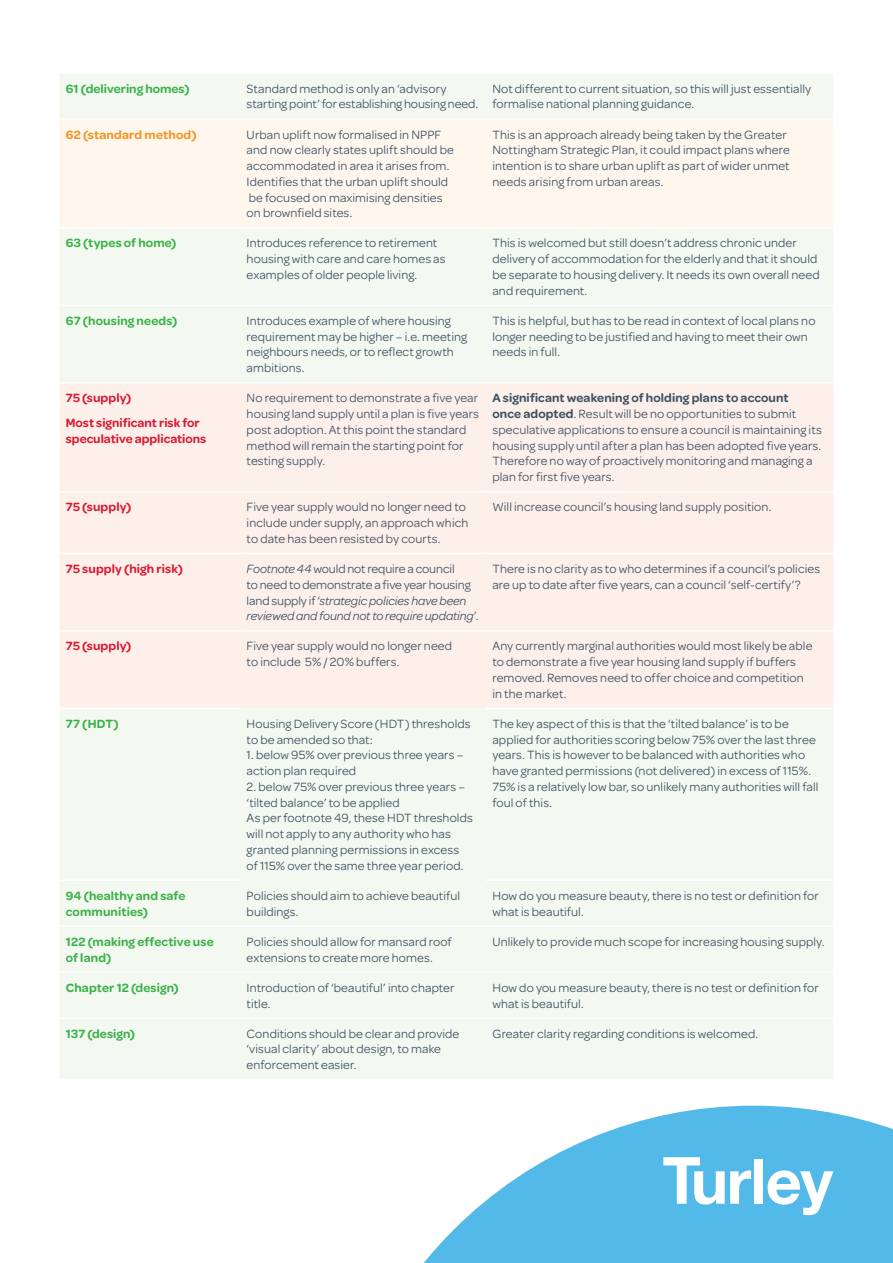
<style>
.page{position:relative;width:893px;height:1263px;background:#fff}
.page>*{position:absolute;margin:0;border:0;box-sizing:border-box;transform-origin:0 0}
.t1{font:12.75px/15.8px "Omnes";letter-spacing:.01em;color:#3f5262}
.t2{font:600 12.75px/15.8px "Omnes";letter-spacing:.01em;color:#3cb14a}
.t3{font:600 12.75px/15.8px "Omnes";color:#da1a32}
.t4{font:600 12.75px "Omnes";letter-spacing:.015em;color:#f7921e}
.s1{font-weight:600}
.s2{font-style:italic}
</style>
<div class="page">
<svg style="left:424px;top:1106px;width:469px;height:157px;fill:#52b9e9"></svg>
<div style="left:60px;top:74px;width:773px;height:1005px;background:#f3f9f1"></div>
<div style="left:60px;top:120px;width:773px;height:107px;background:#fff7ee"></div>
<div style="left:60px;top:384px;width:773px;height:324px;background:#fdf0eb"></div>
<hr style="left:60px;top:118px;width:180px;height:2px;background:#fff">
<hr style="left:240px;top:118px;width:246px;height:2px;background:#fff">
<hr style="left:486px;top:118px;width:347px;height:2px;background:#fff">
<hr style="left:60px;top:382px;width:180px;height:2px;background:#fff">
<hr style="left:240px;top:382px;width:246px;height:2px;background:#fff">
<hr style="left:486px;top:382px;width:347px;height:2px;background:#fff">
<hr style="left:60px;top:491px;width:180px;height:1px;background:#fff">
<hr style="left:240px;top:491px;width:246px;height:1px;background:#fff">
<hr style="left:486px;top:491px;width:347px;height:1px;background:#fff">
<hr style="left:60px;top:553px;width:180px;height:1px;background:#fff">
<hr style="left:240px;top:553px;width:246px;height:1px;background:#fff">
<hr style="left:486px;top:553px;width:347px;height:1px;background:#fff">
<hr style="left:60px;top:630px;width:180px;height:2px;background:#fff">
<hr style="left:240px;top:630px;width:246px;height:2px;background:#fff">
<hr style="left:486px;top:630px;width:347px;height:2px;background:#fff">
<hr style="left:60px;top:708px;width:180px;height:1px;background:#fff">
<hr style="left:486px;top:708px;width:347px;height:1px;background:#fff">
<hr style="left:60px;top:879px;width:180px;height:2px;background:#fff">
<hr style="left:486px;top:879px;width:347px;height:2px;background:#fff">
<hr style="left:60px;top:925px;width:180px;height:2px;background:#fff">
<hr style="left:240px;top:925px;width:246px;height:2px;background:#fff">
<hr style="left:486px;top:925px;width:347px;height:2px;background:#fff">
<hr style="left:60px;top:971px;width:180px;height:2px;background:#fff">
<hr style="left:240px;top:971px;width:246px;height:2px;background:#fff">
<hr style="left:486px;top:971px;width:347px;height:2px;background:#fff">
<hr style="left:60px;top:1017px;width:180px;height:2px;background:#fff">
<hr style="left:240px;top:1017px;width:246px;height:2px;background:#fff">
<hr style="left:486px;top:1017px;width:347px;height:2px;background:#fff">
<hr style="left:60px;top:227px;width:180px;height:2px;background:#fff">
<hr style="left:240px;top:227px;width:246px;height:2px;background:#fff">
<hr style="left:486px;top:227px;width:347px;height:2px;background:#fff">
<hr style="left:60px;top:305px;width:180px;height:1px;background:#fff">
<hr style="left:240px;top:305px;width:246px;height:1px;background:#fff">
<hr style="left:486px;top:305px;width:347px;height:1px;background:#fff">
<svg style="left:663px;top:1157px;width:88px;height:47px"></svg>
<div style="left:754px;top:1159px;width:9px;height:45px;background:#fff"></div>
<svg style="left:768px;top:1170px;width:65px;height:45px"></svg>
<p class="t2" style="left:66px;top:80px;width:125px">61 (delivering homes)</p>
<p class="t1" style="left:247px;top:80px;width:233px">Standard method is only an ‘advisory starting point’ for establishing housing need.</p>
<p class="t1" style="left:492px;top:80px;width:320px">Not different to current situation, so this will just essentially formalise national planning guidance.</p>
<p class="t4" style="left:66px;top:125px;width:132px">62 (standard method)</p>
<p class="t1" style="left:247px;top:126px;width:209px">Urban uplift now formalised in NPPF and now clearly states uplift should be accommodated in area it arises from.</p>
<p class="t1" style="left:247px;top:173px;width:203px">Identifies that the urban uplift should be focused on maximising densities on brownfield sites.</p>
<p class="t1" style="left:492px;top:126px;width:299px">This is an approach already being taken by the Greater Nottingham Strategic Plan, it could impact plans where intention is to share urban uplift as part of wider unmet needs arising from urban areas.</p>
<p class="t2" style="left:66px;top:235px;width:112px">63 (types of home)</p>
<p class="t1" style="left:247px;top:235px;width:201px">Introduces reference to retirement housing with care and care homes as examples of older people living.</p>
<p class="t1" style="left:492px;top:235px;width:329px">This is welcomed but still doesn’t address chronic under delivery of accommodation for the elderly and that it should be separate to housing delivery. It needs its own overall need and requirement.</p>
<p class="t2" style="left:66px;top:312px;width:113px">67 (housing needs)</p>
<p class="t1" style="left:247px;top:312px;width:222px">Introduces example of where housing requirement may be higher – i.e. meeting neighbours needs, or to reflect growth ambitions.</p>
<p class="t1" style="left:492px;top:312px;width:325px">This is helpful, but has to be read in context of local plans no longer needing to be justified and having to meet their own needs in full.</p>
<p class="t3" style="left:66px;top:390px;width:67px">75 (supply)</p>
<p class="t3" style="left:66px;top:414px;width:142px">Most significant risk for speculative applications</p>
<p class="t1" style="left:247px;top:389px;width:234px">No requirement to demonstrate a five year housing land supply until a plan is five years post adoption. At this point the standard method will remain the starting point for testing supply.</p>
<p class="t1" style="left:492px;top:389px;width:331px"><span class="s1">A significant weakening of holding plans to account<br>once adopted</span>. Result will be no opportunities to submit speculative applications to ensure a council is maintaining its housing supply until after a plan has been adopted five years.<br>Therefore no way of proactively monitoring and managing a plan for first five years.</p>
<p class="t3" style="left:66px;top:498px;width:67px">75 (supply)</p>
<p class="t1" style="left:247px;top:498px;width:223px">Five year supply would no longer need to include under supply, an approach which to date has been resisted by courts.</p>
<p class="t1" style="left:492px;top:498px;width:280px">Will increase council’s housing land supply position.</p>
<p class="t3" style="left:66px;top:560px;width:119px">75 supply (high risk)</p>
<p class="t1" style="left:247px;top:560px;width:233px"><span class="s2">Footnote 44</span> would not require a council<br>to need to demonstrate a five year housing land supply if ‘<span class="s2">strategic policies have been reviewed and found not to require updating</span>’.</p>
<p class="t1" style="left:492px;top:560px;width:329px">There is no clarity as to who determines if a council’s policies are up to date after five years, can a council ‘self-certify’?</p>
<p class="t3" style="left:66px;top:638px;width:67px">75 (supply)</p>
<p class="t1" style="left:247px;top:638px;width:207px">Five year supply would no longer need to include 5% / 20% buffers.</p>
<p class="t1" style="left:492px;top:638px;width:321px">Any currently marginal authorities would most likely be able to demonstrate a five year housing land supply if buffers removed. Removes need to offer choice and competition in the market.</p>
<p class="t2" style="left:66px;top:715px;width:54px">77 (HDT)</p>
<p class="t1" style="left:247px;top:715px;width:226px">Housing Delivery Score (HDT) thresholds to be amended so that:</p>
<p class="t1" style="left:247px;top:746px;width:218px">1. below 95% over previous three years – action plan required</p>
<p class="t1" style="left:247px;top:778px;width:220px">2. below 75% over previous three years – ‘tilted balance’ to be applied</p>
<p class="t1" style="left:247px;top:809px;width:228px">As per footnote 49, these HDT thresholds will not apply to any authority who has granted planning permissions in excess of 115% over the same three year period.</p>
<p class="t1" style="left:492px;top:715px;width:328px">The key aspect of this is that the ‘tilted balance’ is to be applied for authorities scoring below 75% over the last three years. This is however to be balanced with authorities who have granted permissions (not delivered) in excess of 115%.<br>75% is a relatively low bar, so unlikely many authorities will fall foul of this.</p>
<p class="t2" style="left:66px;top:887px;width:121px">94 (healthy and safe communities)</p>
<p class="t1" style="left:247px;top:887px;width:215px">Policies should aim to achieve beautiful buildings.</p>
<p class="t1" style="left:492px;top:887px;width:328px">How do you measure beauty, there is no test or definition for what is beautiful.</p>
<p class="t2" style="left:66px;top:933px;width:149px">122 (making effective use of land)</p>
<p class="t1" style="left:247px;top:933px;width:207px">Policies should allow for mansard roof extensions to create more homes.</p>
<p class="t1" style="left:492px;top:933px;width:334px">Unlikely to provide much scope for increasing housing supply.</p>
<p class="t2" style="left:66px;top:979px;width:114px">Chapter 12 (design)</p>
<p class="t1" style="left:247px;top:979px;width:209px">Introduction of ‘beautiful’ into chapter title.</p>
<p class="t1" style="left:492px;top:979px;width:328px">How do you measure beauty, there is no test or definition for what is beautiful.</p>
<p class="t2" style="left:66px;top:1025px;width:71px">137 (design)</p>
<p class="t1" style="left:247px;top:1025px;width:214px">Conditions should be clear and provide ‘visual clarity’ about design, to make enforcement easier.</p>
<p class="t1" style="left:492px;top:1025px;width:267px">Greater clarity regarding conditions is welcomed.</p>
</div>
